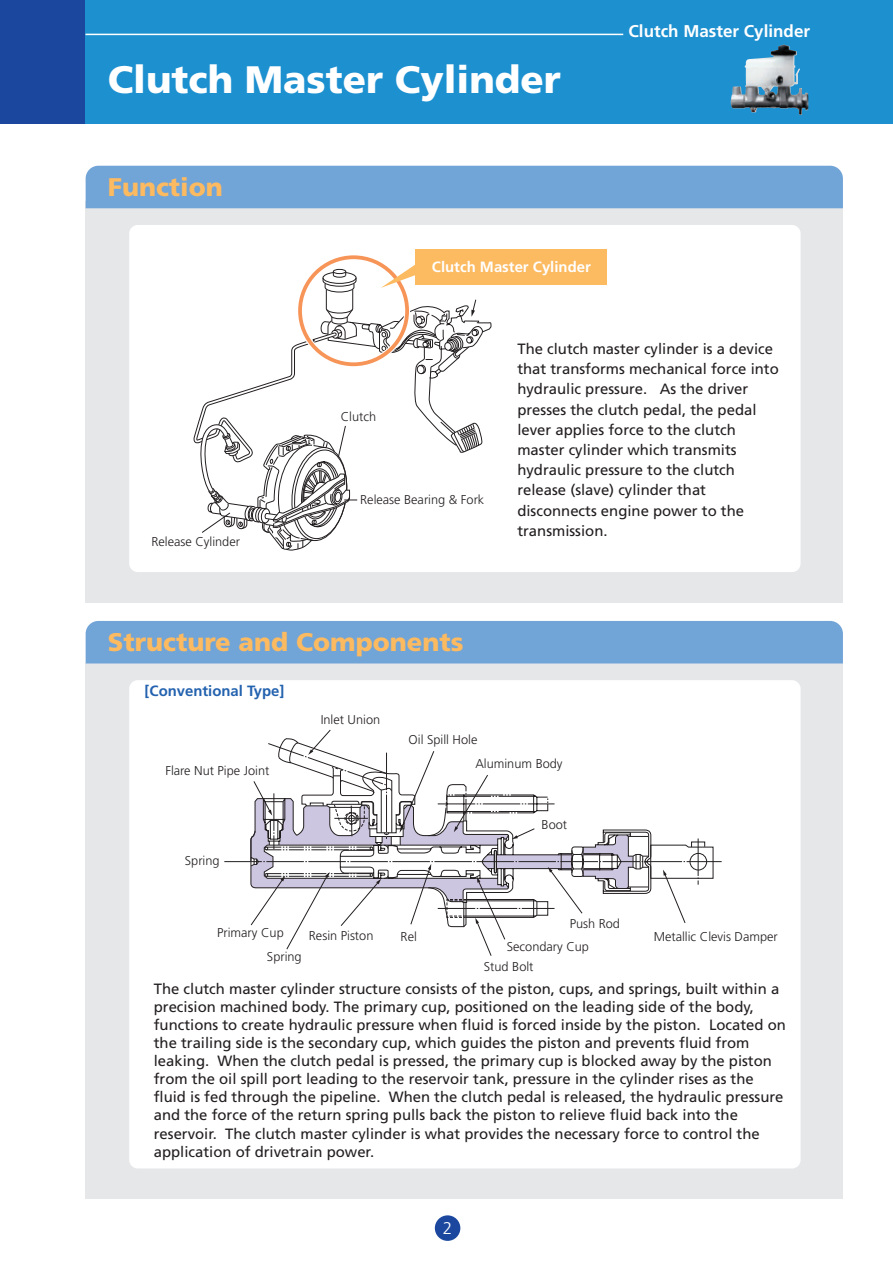
<style>
.page{position:relative;width:893px;height:1263px;background:#fff}
.page>*{position:absolute;margin:0;border:0;box-sizing:border-box;transform-origin:0 0}
.t1{font:900 38.25px "Frutiger 75";color:#fff}
.t2{font:900 25.5px "Frutiger 75";color:#fcba61}
.t3{font:700 16.95px "Frutiger 65";color:#fff}
.t4{font:300 16.95px "Frutiger 45";color:#fff}
.t5{font:14.85px/20.2px "Frutiger 55 Roman";color:#231f20}
.t6{font:700 14.85px "Frutiger 65";color:#fff}
.t7{font:700 14.85px "Frutiger 65";color:#2362af}
.t8{font:300 12.75px "Frutiger 45";color:#231f20}
</style>
<div class="page">
<div style="left:435px;top:1215px;width:25px;height:26px;background:#1b489e;border-radius:50%"></div>
<div style="left:0;top:0;width:86px;height:123px;background:#1b489e"></div>
<div style="left:86px;top:0;width:806px;height:123px;background:#1d90d0"></div>
<hr style="left:85px;top:34px;width:538px;height:1px;background:#fff">
<img style="left:730px;top:44px;width:78px;height:71px">
<div style="left:86px;top:202px;width:756px;height:401px;background:#e6e7e9"></div>
<div style="left:86px;top:166px;width:756px;height:42px;background:#71a4d7"></div>
<div style="left:129px;top:225px;width:671px;height:347px;background:#fff;border-radius:9px"></div>
<div style="left:86px;top:663px;width:756px;height:536px;background:#e6e7e9"></div>
<div style="left:86px;top:621px;width:756px;height:42px;background:#71a4d7"></div>
<div style="left:129px;top:680px;width:671px;height:488px;background:#fff;border-radius:9px"></div>
<div style="left:415px;top:249px;width:191px;height:35px;background:#fcba61"></div>
<svg style="left:193px;top:255px;width:299px;height:296px"></svg>
<svg style="left:224px;top:729px;width:497px;height:227px"></svg>
<h1 class="t1" style="left:108px;top:65px;width:454px">Clutch Master Cylinder</h1>
<h2 class="t2" style="left:108px;top:177px;width:116px">Function</h2>
<p class="t6" style="left:432px;top:261px;width:160px">Clutch Master Cylinder</p>
<p class="t3" style="left:628px;top:24px;width:183px">Clutch Master Cylinder</p>
<p class="t8" style="left:341px;top:411px;width:37px">Clutch</p>
<p class="t8" style="left:151px;top:536px;width:90px">Release Cylinder</p>
<p class="t8" style="left:360px;top:494px;width:126px">Release Bearing &amp; Fork</p>
<h2 class="t2" style="left:108px;top:632px;width:357px">Structure and Components</h2>
<p class="t7" style="left:145px;top:685px;width:141px">[Conventional Type]</p>
<p class="t8" style="left:321px;top:715px;width:61px">Inlet Union</p>
<p class="t8" style="left:408px;top:734px;width:70px">Oil Spill Hole</p>
<p class="t5" style="left:517px;top:340px;width:263px">The clutch master cylinder is a device that transforms mechanical force into hydraulic pressure. As the driver presses the clutch pedal, the pedal lever applies force to the clutch master cylinder which transmits hydraulic pressure to the clutch release (slave) cylinder that disconnects engine power to the transmission.</p>
<p class="t8" style="left:165px;top:766px;width:105px">Flare Nut Pipe Joint</p>
<p class="t8" style="left:185px;top:856px;width:36px">Spring</p>
<p class="t8" style="left:217px;top:928px;width:68px">Primary Cup</p>
<p class="t8" style="left:309px;top:930px;width:66px">Resin Piston</p>
<p class="t8" style="left:400px;top:931px;width:18px">Rel</p>
<p class="t8" style="left:267px;top:952px;width:36px">Spring</p>
<p class="t8" style="left:475px;top:759px;width:89px">Aluminum Body</p>
<p class="t8" style="left:541px;top:819px;width:27px">Boot</p>
<p class="t8" style="left:569px;top:918px;width:52px">Push Rod</p>
<p class="t8" style="left:507px;top:941px;width:84px">Secondary Cup</p>
<p class="t8" style="left:484px;top:962px;width:51px">Stud Bolt</p>
<p class="t8" style="left:653px;top:931px;width:125px">Metallic Clevis Damper</p>
<p class="t5" style="left:154px;top:981px;width:633px;line-height:18px">The clutch master cylinder structure consists of the piston, cups, and springs, built within a precision machined body. The primary cup, positioned on the leading side of the body, functions to create hydraulic pressure when fluid is forced inside by the piston. Located on the trailing side is the secondary cup, which guides the piston and prevents fluid from leaking. When the clutch pedal is pressed, the primary cup is blocked away by the piston from the oil spill port leading to the reservoir tank, pressure in the cylinder rises as the fluid is fed through the pipeline. When the clutch pedal is released, the hydraulic pressure and the force of the return spring pulls back the piston to relieve fluid back into the reservoir. The clutch master cylinder is what provides the necessary force to control the application of drivetrain power.</p>
<p class="t4" style="left:442px;top:1221px;width:11px">2</p>
</div>
